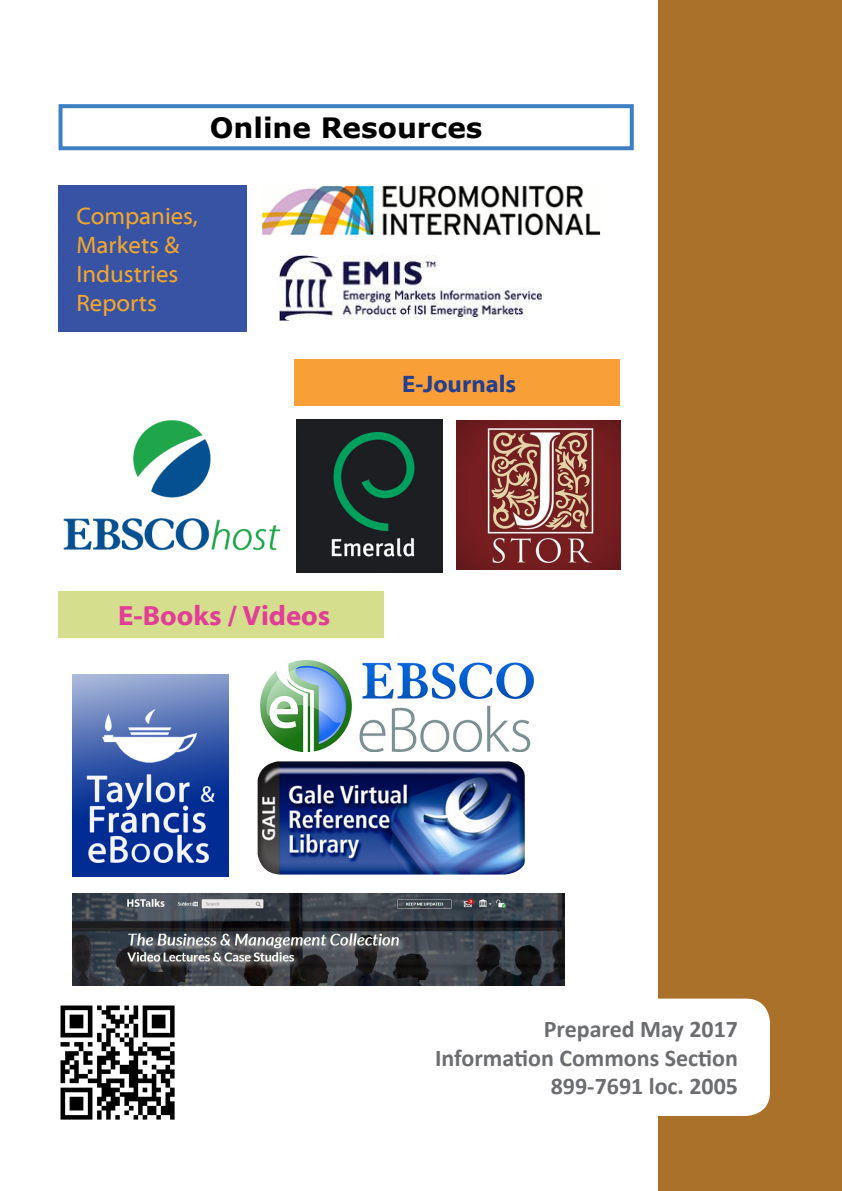
<style>
.page{position:relative;width:842px;height:1191px;background:#fff}
.page>*{position:absolute;margin:0;border:0;box-sizing:border-box;transform-origin:0 0}
.t1{font:700 28px "Verdana";color:#000}
.t2{font:700 28px "Myriad Web Pro";color:#e23d97}
.t3{font:700 24px "Calibri";color:#6c6d70}
.t4{font:24px/28.8px "Myriad Web Pro";color:#f1a62d}
.t5{font:700 24px "Myriad Web Pro";color:#253f8e}
</style>
<div class="page">
<div style="left:659px;top:0;width:183px;height:1191px;background:#a97129"></div>
<div style="left:390px;top:998px;width:380px;height:118px;background:#fff;border-radius:24px"></div>
<img style="left:60px;top:985px;width:142px;height:135px">
<div style="left:59px;top:104px;width:575px;height:46px;border:4px solid #3d7fc2"></div>
<div style="left:59px;top:185px;width:188px;height:147px;background:#3953a4"></div>
<img style="left:262px;top:185px;width:338px;height:51px">
<img style="left:280px;top:256px;width:262px;height:64px">
<div style="left:294px;top:359px;width:325px;height:47px;background:#f99f38"></div>
<img style="left:297px;top:419px;width:146px;height:154px">
<img style="left:457px;top:420px;width:164px;height:150px">
<div style="left:59px;top:591px;width:325px;height:46px;background:#d4de8c"></div>
<img style="left:258px;top:761px;width:267px;height:113px">
<img style="left:72px;top:674px;width:157px;height:202px">
<img style="left:63px;top:420px;width:218px;height:131px">
<img style="left:260px;top:660px;width:274px;height:91px">
<img style="left:72px;top:893px;width:492px;height:92px">
<p class="t1" style="left:210px;top:110px;width:274px">Online Resources</p>
<p class="t4" style="left:77px;top:202px;width:123px">Companies,<br>Markets &amp;<br>Industries<br>Reports</p>
<p class="t5" style="left:402px;top:370px;width:116px">E-Journals</p>
<p class="t2" style="left:118px;top:600px;width:214px">E-Books / Videos</p>
<p class="t3" style="left:544px;top:1013px;width:196px">Prepared May 2017</p>
<p class="t3" style="left:435px;top:1042px;width:304px">Information Commons Section</p>
<p class="t3" style="left:551px;top:1071px;width:189px">899-7691 loc. 2005</p>
</div>
